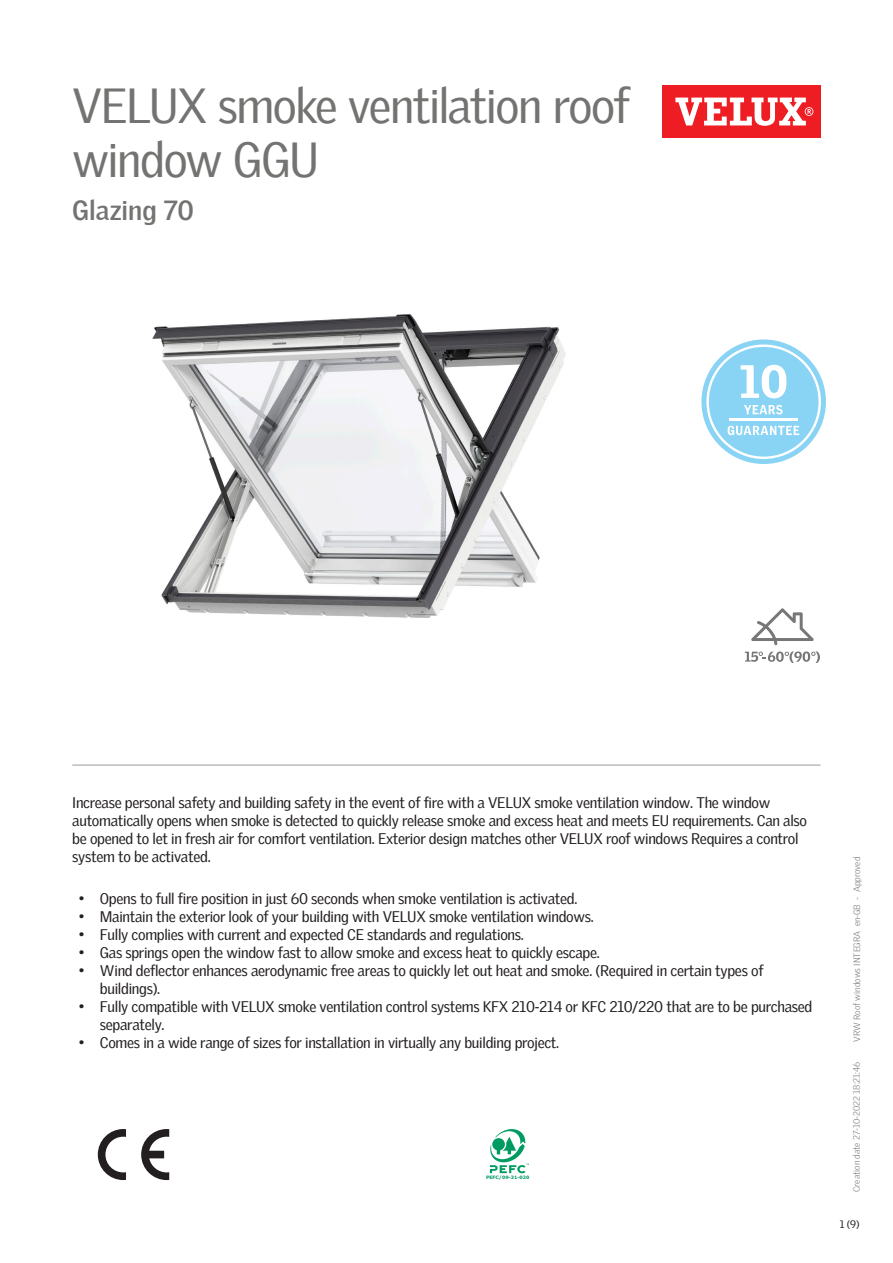
<style>
.page{position:relative;width:893px;height:1263px;background:#fff}
.page>*{position:absolute;margin:0;border:0;box-sizing:border-box;transform-origin:0 0}
.Headline{font:48px/54px "Velux Gothic";letter-spacing:-.035em;color:#737371}
.t1{font:700 27px "Velux Gothic";color:#737371}
.Body_Regular{font:15px/18px "Velux Gothic";letter-spacing:-.02em;color:#231f20}
.t2{font:10.5px "Velux Gothic";color:#231f20}
.t3{font:300 9px "Velux Gothic";color:#7c7e81}
.t4{font:700 4.65px "Verdana";color:#009b61}
</style>
<div class="page">
<div style="left:662px;top:85px;width:159px;height:53px;background:#ee1d23"></div>
<svg style="left:675px;top:98px;width:138px;height:28px"></svg>
<hr style="left:72px;top:764px;width:749px;height:2px;background:#bcbdbb">
<svg style="left:751px;top:608px;width:63px;height:37px"></svg>
<svg style="left:745px;top:651px;width:75px;height:12px"></svg>
<svg style="left:701px;top:339px;width:125px;height:125px"></svg>
<svg style="left:141px;top:1129px;width:28px;height:51px"></svg>
<svg style="left:98px;top:1129px;width:28px;height:51px"></svg>
<svg style="left:490px;top:1129px;width:39px;height:44px"></svg>
<img style="left:152px;top:314px;width:414px;height:304px">
<p class="Headline" style="left:72px;top:74px;width:559px">VELUX smoke ventilation roof window GGU</p>
<p class="t1" style="left:72px;top:190px;width:123px">Glazing 70</p>
<p class="Body_Regular" style="left:72px;top:792px;width:736px">Increase personal safety and building safety in the event of fire with a VELUX smoke ventilation window. The window automatically opens when smoke is detected to quickly release smoke and excess heat and meets EU requirements. Can also be opened to let in fresh air for comfort ventilation. Exterior design matches other VELUX roof windows Requires a control system to be activated.</p>
<p class="Body_Regular" style="left:79px;top:888px;width:500px">• Opens to full fire position in just 60 seconds when smoke ventilation is activated.</p>
<p class="Body_Regular" style="left:79px;top:906px;width:516px">• Maintain the exterior look of your building with VELUX smoke ventilation windows.</p>
<p class="Body_Regular" style="left:79px;top:924px;width:447px">• Fully complies with current and expected CE standards and regulations.</p>
<p class="Body_Regular" style="left:79px;top:942px;width:523px">• Gas springs open the window fast to allow smoke and excess heat to quickly escape.</p>
<p class="Body_Regular" style="left:100px;top:960px;width:665px;text-indent:-21px">• Wind deflector enhances aerodynamic free areas to quickly let out heat and smoke. (Required in certain types of buildings).</p>
<p class="Body_Regular" style="left:100px;top:996px;width:714px;text-indent:-21px">• Fully compatible with VELUX smoke ventilation control systems KFX 210-214 or KFC 210/220 that are to be purchased separately.</p>
<p class="Body_Regular" style="left:79px;top:1032px;width:482px">• Comes in a wide range of sizes for installation in virtually any building project.</p>
<p class="t4" style="left:486px;top:1174px;width:45px">PEFC/09-31-020</p>
<p class="t3" style="left:850px;top:1042px;width:187px;rotate:-90deg">VRW Roof windows INTEGRA en-GB - Approved</p>
<p class="t3" style="left:850px;top:1192px;width:132px;rotate:-90deg">Creation date 27-10-2022 18:21:46</p>
<p class="t2" style="left:840px;top:1216px;width:21px">1 (9)</p>
</div>
